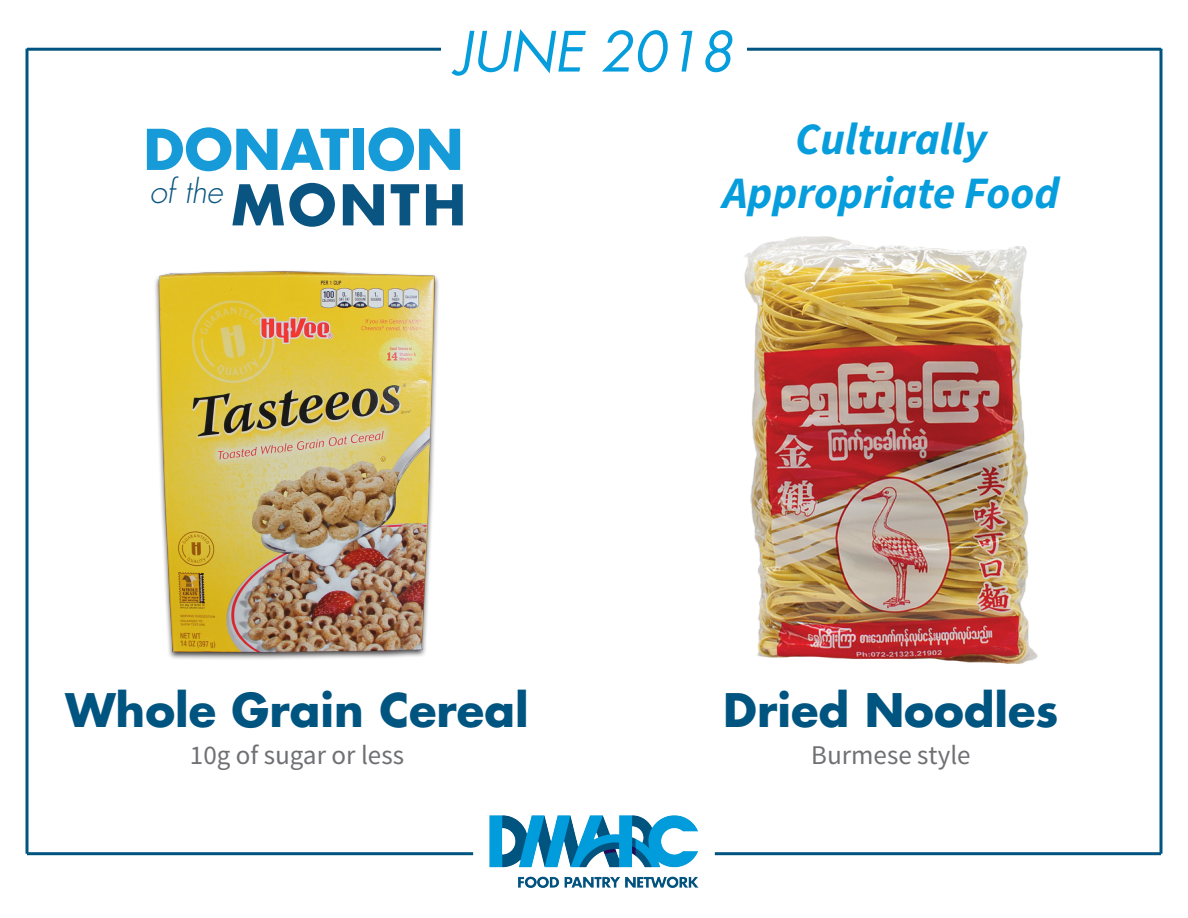
<style>
.page{position:relative;width:1188px;height:918px;background:#fff}
.page>*{position:absolute;margin:0;border:0;box-sizing:border-box;transform-origin:0 0}
.t1{font:700 54.6px/55.5px "Futura Std";color:#179bd8;text-align:right}
.t2{font:italic 54px "Futura Std";color:#069ddc}
.t3{font:700 45px "Futura Std";color:#005480}
.t4{font:italic 700 45px/54px "Source Sans Pro";color:#069ddc;text-align:center}
.t5{font:italic 300 31.8px "Futura Std";color:#095480}
.t6{font:27px "Source Sans Pro";color:#6f7073}
.s1{color:#095480}
</style>
<div class="page">
<hr style="left:747px;top:48px;width:414px;height:3px;background:#005480">
<hr style="left:27px;top:48px;width:414px;height:3px;background:#005480">
<hr style="left:715px;top:852px;width:446px;height:3px;background:#005480">
<hr style="left:27px;top:852px;width:446px;height:3px;background:#005480">
<img style="left:489px;top:815px;width:210px;height:73px">
<hr style="left:26px;top:49px;width:2px;height:805px;background:#005480">
<hr style="left:1160px;top:49px;width:2px;height:805px;background:#005480">
<img style="left:155px;top:271px;width:284px;height:388px">
<img style="left:744px;top:236px;width:294px;height:428px">
<p class="t2" style="left:455px;top:17px;width:279px">JUNE 2018</p>
<p class="t1" style="left:143px;top:121px;width:324px">DONATION<br><span class="s1">MONTH</span></p>
<p class="t5" style="left:149px;top:172px;width:75px">of the</p>
<p class="t4" style="left:723px;top:112px;width:338px">Culturally<br>Appropriate Food</p>
<p class="t3" style="left:65px;top:680px;width:465px">Whole Grain Cereal</p>
<p class="t3" style="left:723px;top:680px;width:337px">Dried Noodles</p>
<p class="t6" style="left:190px;top:739px;width:216px">10g of sugar or less</p>
<p class="t6" style="left:811px;top:739px;width:161px">Burmese style</p>
</div>
